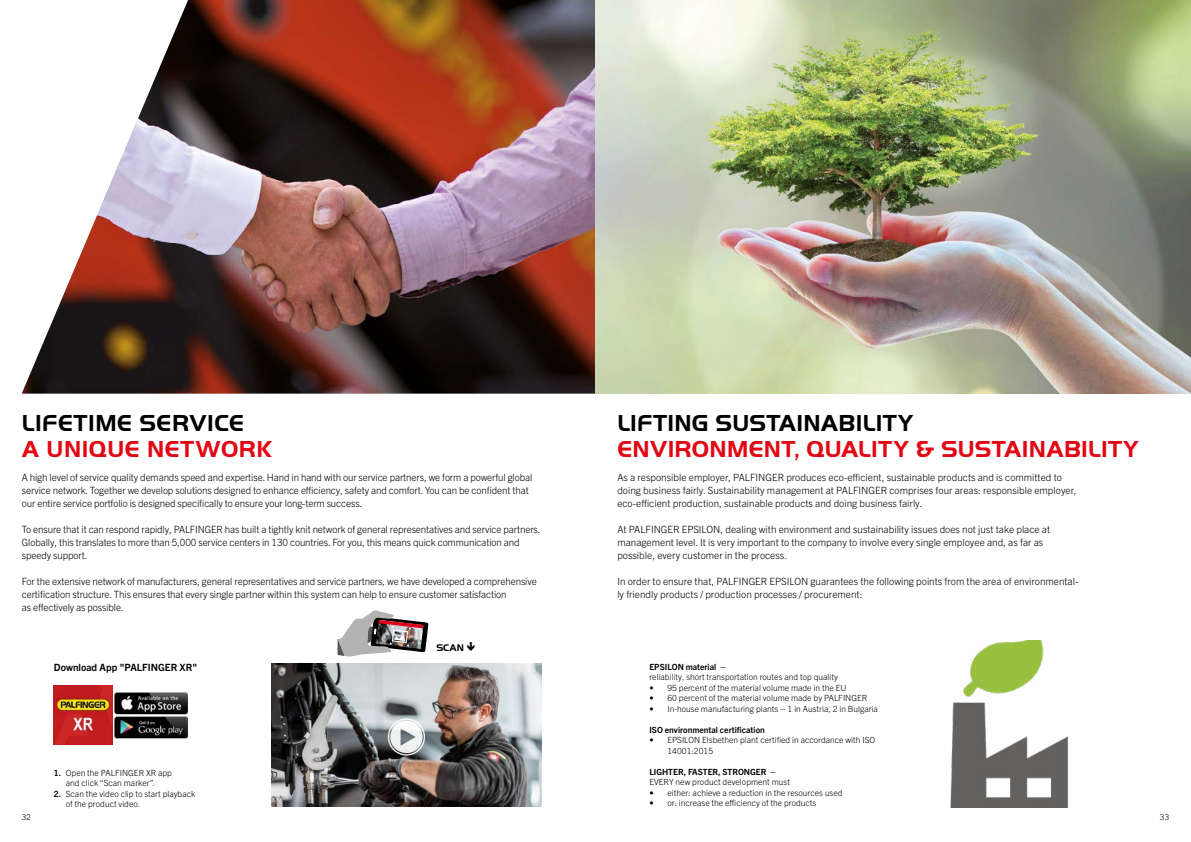
<style>
.page{position:relative;width:1191px;height:842px;background:#fff}
.page>*{position:absolute;margin:0;border:0;box-sizing:border-box;transform-origin:0 0}
.t1{font:24px "Palfinger Handel Versalien";letter-spacing:.015em;color:#e30613}
.t2{font:24px "Palfinger Handel Versalien";letter-spacing:.015em;color:#000}
.t3{font:300 10px/13px "Trade Gothic Next LT Pro";letter-spacing:-.01em;color:#000}
.t4{font:700 10px "Trade Gothic Next LT Pro";color:#000}
.t5{font:10px "Palfinger Handel Versalien";color:#000}
.t6{font:300 8.5px/10.5px "Trade Gothic Next LT Pro";color:#000}
.t7{font:700 8.5px "Trade Gothic Next LT Pro";color:#000}
.t8{font:300 8px "Trade Gothic Next LT Pro";color:#000}
.s1{font-weight:700}
</style>
<div class="page">
<img style="left:950px;top:640px;width:118px;height:167px">
<img style="left:22px;top:0;width:573px;height:394px">
<img style="left:595px;top:0;width:596px;height:394px">
<img style="left:54px;top:686px;width:59px;height:59px">
<img style="left:114px;top:692px;width:74px;height:47px">
<img style="left:271px;top:663px;width:270px;height:144px">
<svg style="left:388px;top:718px;width:37px;height:38px"></svg>
<svg style="left:337px;top:610px;width:91px;height:47px"></svg>
<h1 class="t2" style="left:22px;top:410px;width:223px">LIFETIME SERVICE</h1>
<h1 class="t1" style="left:22px;top:436px;width:252px">A UNIQUE NETWORK</h1>
<p class="t3" style="left:22px;top:470px;width:512px">A high level of service quality demands speed and expertise. Hand in hand with our service partners, we form a powerful global service network. Together we develop solutions designed to enhance efficiency, safety and comfort. You can be confident that our entire service portfolio is designed specifically to ensure your long-term success.</p>
<p class="t3" style="left:22px;top:522px;width:520px">To ensure that it can respond rapidly, PALFINGER has built a tightly knit network of general representatives and service partners.<br>Globally, this translates to more than 5,000 service centers in 130 countries. For you, this means quick communication and speedy support.</p>
<p class="t3" style="left:22px;top:574px;width:516px">For the extensive network of manufacturers, general representatives and service partners, we have developed a comprehensive certification structure. This ensures that every single partner within this system can help to ensure customer satisfaction<br>as effectively as possible.</p>
<p class="t4" style="left:54px;top:660px;width:145px">Download App "PALFINGER XR"</p>
<p class="t6" style="left:66px;top:767px;width:108px;text-indent:-12px"><span class="s1">1.</span> Open the PALFINGER XR app and click “Scan marker”.</p>
<p class="t6" style="left:66px;top:788px;width:131px;text-indent:-12px"><span class="s1">2.</span> Scan the video clip to start playback of the product video.</p>
<p class="t5" style="left:436px;top:642px;width:29px">SCAN</p>
<h1 class="t2" style="left:617px;top:410px;width:298px">LIFTING SUSTAINABILITY</h1>
<h1 class="t1" style="left:617px;top:436px;width:523px">ENVIRONMENT, QUALITY &amp; SUSTAINABILITY</h1>
<p class="t3" style="left:617px;top:470px;width:461px">As a responsible employer, PALFINGER produces eco-efficient, sustainable products and is committed to doing business fairly. Sustainability management at PALFINGER comprises four areas: responsible employer, eco-efficient production, sustainable products and doing business fairly.</p>
<p class="t3" style="left:617px;top:522px;width:434px">At PALFINGER EPSILON, dealing with environment and sustainability issues does not just take place at management level. It is very important to the company to involve every single employee and, as far as possible, every customer in the process.</p>
<p class="t3" style="left:617px;top:574px;width:462px">In order to ensure that, PALFINGER EPSILON guarantees the following points from the area of environmental&shy;ly friendly products / production processes / procurement:</p>
<p class="t7" style="left:649px;top:661px;width:78px">EPSILON material –</p>
<p class="t6" style="left:649px;top:671px;width:190px">reliability, short transportation routes and top quality</p>
<p class="t6" style="left:649px;top:682px;width:199px">• 95 percent of the material volume made in the EU</p>
<p class="t6" style="left:649px;top:692px;width:219px">• 60 percent of the material volume made by PALFINGER</p>
<p class="t6" style="left:649px;top:703px;width:230px">• In-house manufacturing plants – 1 in Austria, 2 in Bulgaria</p>
<p class="t7" style="left:649px;top:724px;width:117px">ISO environmental certification</p>
<p class="t6" style="left:667px;top:734px;width:209px;text-indent:-18px">• EPSILON Elsbethen plant certified in accordance with ISO<br>14001:2015</p>
<p class="t7" style="left:649px;top:766px;width:128px">LIGHTER, FASTER, STRONGER –</p>
<p class="t6" style="left:649px;top:776px;width:142px">EVERY new product development must</p>
<p class="t6" style="left:649px;top:787px;width:195px">• either: achieve a reduction in the resources used</p>
<p class="t6" style="left:649px;top:797px;width:168px">• or: increase the efficiency of the products</p>
<p class="t8" style="left:22px;top:812px;width:10px">32</p>
<p class="t8" style="left:1160px;top:812px;width:11px">33</p>
</div>
